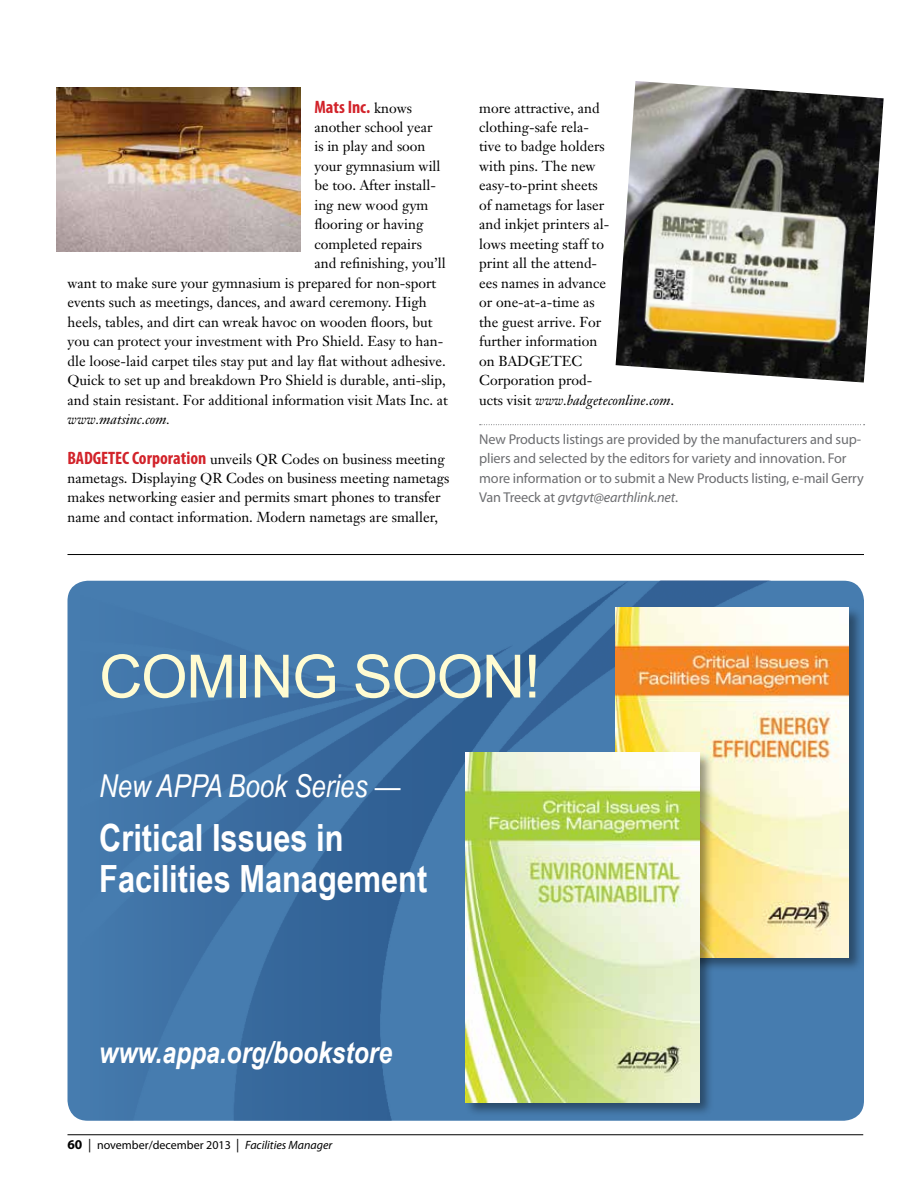
<style>
.page{position:relative;width:918px;height:1188px;background:#fff}
.page>*{position:absolute;margin:0;border:0;box-sizing:border-box;transform-origin:0 0}
.t1{font:59.7px "Arial";letter-spacing:-.02em;color:#fffbd1}
.t2{font:700 37.5px/40.5px "Arial Narrow";color:#fff}
.t3{font:italic 31.5px "Arial Narrow";color:#fff}
.t4{font:italic 700 30px "Arial Narrow";color:#fff}
.t5{font:700 condensed 18px "Myriad Pro";letter-spacing:-.005em;color:#d2232a}
.t6{font:14.25px/19.5px "Janson Text";color:#000}
.t7{font:14.25px/19.5px "Myriad Pro";letter-spacing:-.01em;color:#6d6e71}
.t8{font:italic 14.25px "Janson Text";color:#000}
.t9{font:12px "Myriad Pro";color:#000}
.s1{font-family:"Janson Text";font-weight:400;font-stretch:normal;font-size:14.25px;color:#000}
.s2{font-family:"Myriad Pro";font-weight:700;font-stretch:condensed;font-size:18px;color:#d2232a}
.s3{font-style:italic}
.s4{font-weight:700;font-size:13.5px}
.s5{font-size:13.5px}
</style>
<div class="page">
<img style="left:68px;top:581px;width:796px;height:540px">
<hr style="left:68px;top:1134px;width:795px;height:1px;background:#000">
<hr style="left:68px;top:554px;width:796px;height:1px;background:#000">
<svg style="left:480px;top:424px;width:385px;height:1px"></svg>
<img style="left:56px;top:87px;width:245px;height:164px">
<img style="left:616px;top:81px;width:268px;height:302px">
<div style="left:614px;top:606px;width:249px;height:366px;background:#000;opacity:.4"></div>
<img style="left:616px;top:608px;width:233px;height:349px">
<div style="left:464px;top:751px;width:249px;height:366px;background:#000;opacity:.4"></div>
<img style="left:466px;top:753px;width:233px;height:350px">
<p class="t5" style="left:314px;top:97px;width:99px">Mats Inc. <span class="s1">knows</span></p>
<p class="t6" style="left:314px;top:117px;width:120px">another school year</p>
<p class="t6" style="left:314px;top:137px;width:113px">is in play and soon</p>
<p class="t6" style="left:314px;top:156px;width:128px">your gymnasium will</p>
<p class="t6" style="left:314px;top:176px;width:123px">be too. After install-</p>
<p class="t6" style="left:314px;top:195px;width:116px">ing new wood gym</p>
<p class="t6" style="left:314px;top:215px;width:111px">flooring or having</p>
<p class="t6" style="left:314px;top:234px;width:109px">completed repairs</p>
<p class="t6" style="left:314px;top:254px;width:133px">and refinishing, you’ll</p>
<p class="t6" style="left:68px;top:273px;width:370px">want to make sure your gymnasium is prepared for non-sport</p>
<p class="t6" style="left:68px;top:293px;width:361px">events such as meetings, dances, and award ceremony. High</p>
<p class="t6" style="left:68px;top:312px;width:367px">heels, tables, and dirt can wreak havoc on wooden floors, but</p>
<p class="t6" style="left:68px;top:332px;width:377px">you can protect your investment with Pro Shield. Easy to han-</p>
<p class="t6" style="left:68px;top:351px;width:380px">dle loose-laid carpet tiles stay put and lay flat without adhesive.</p>
<p class="t6" style="left:68px;top:371px;width:380px">Quick to set up and breakdown Pro Shield is durable, anti-slip,</p>
<p class="t6" style="left:68px;top:390px;width:382px">and stain resistant. For additional information visit Mats Inc. at</p>
<p class="t8" style="left:68px;top:411px;width:104px">www.matsinc.com.</p>
<p class="t6" style="left:68px;top:449px;width:384px"><span class="s2">BADGETEC Corporation</span> unveils QR Codes on business meeting nametags. Displaying QR Codes on business meeting nametags makes networking easier and permits smart phones to transfer name and contact information. Modern nametags are smaller,</p>
<p class="t6" style="left:479px;top:98px;width:197px">more attractive, and clothing-safe rela-<br>tive to badge holders<br>with pins. The new easy-to-print sheets<br>of nametags for laser<br>and inkjet printers al-<br>lows meeting staff to<br>print all the attend-<br>ees names in advance<br>or one-at-a-time as<br>the guest arrive. For<br>further information<br>on BADGETEC<br>Corporation prod-<br>ucts visit <span class="s3">www.badgeteconline.com</span>.</p>
<p class="t7" style="left:479px;top:429px;width:386px">New Products listings are provided by the manufacturers and sup&shy;pliers and selected by the editors for variety and innovation. For more information or to submit a New Products listing, e-mail Gerry Van Treeck at <span class="s3">gvtgvt@earthlink.net</span>.</p>
<h1 class="t1" style="left:99px;top:643px;width:443px">COMING SOON!</h1>
<h3 class="t3" style="left:99px;top:764px;width:303px">New APPA Book Series —</h3>
<h2 class="t2" style="left:99px;top:816px;width:330px">Critical Issues in<br>Facilities Management</h2>
<h3 class="t4" style="left:99px;top:1029px;width:294px">www.appa.org/bookstore</h3>
<p class="t9" style="left:68px;top:1137px;width:266px"><span class="s4">60</span> <span class="s5">|</span> november/december 2013 <span class="s5">|</span> <span class="s3">Facilities Manager</span></p>
</div>
